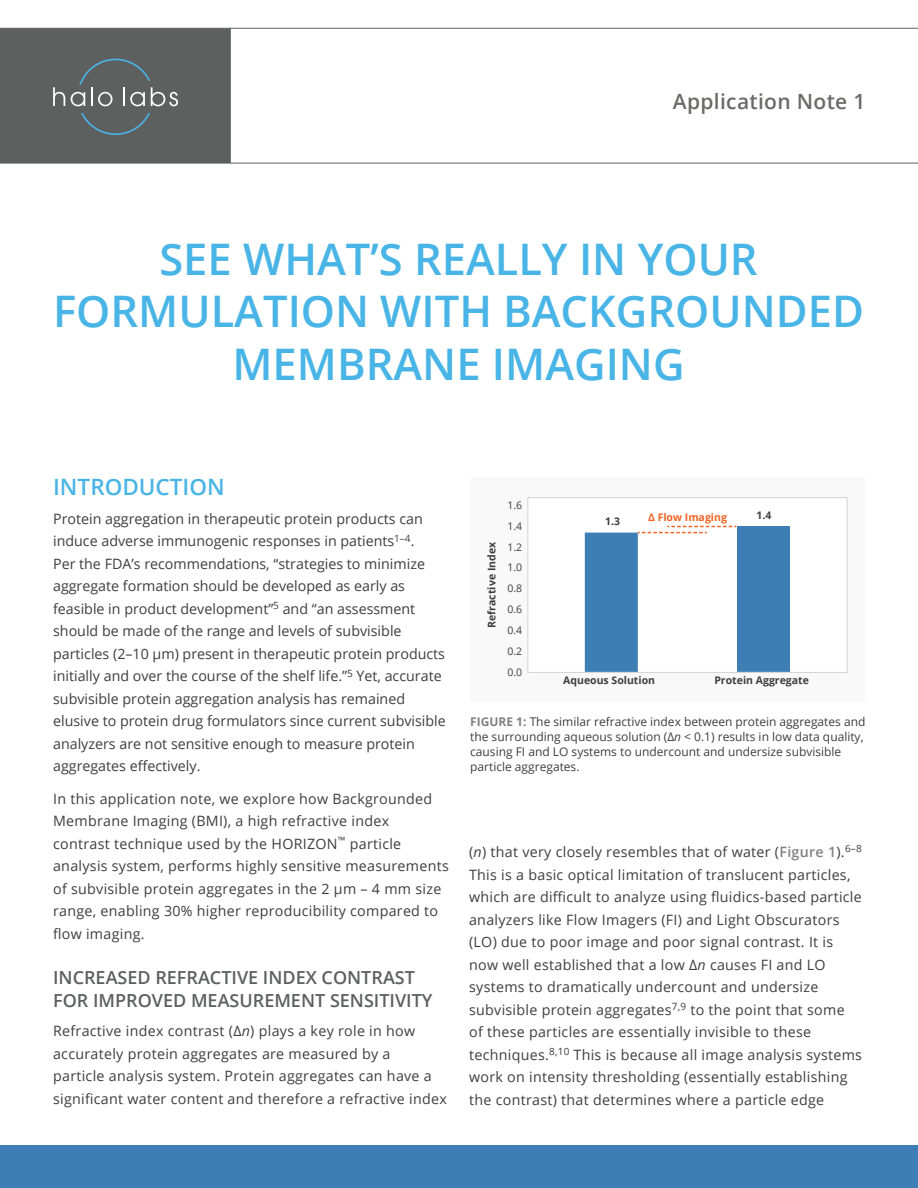
<style>
.page{position:relative;width:918px;height:1188px;background:#fff}
.page>*{position:absolute;margin:0;border:0;box-sizing:border-box;transform-origin:0 0}
.t1{font:600 43.5px/52.2px "Open Sans";color:#49b4e6;text-align:center}
.t2{font:600 22.5px "Open Sans";color:#49b4e6}
.t3{font:600 21px "Open Sans";letter-spacing:.015em;color:#6a6a69}
.t4{font:600 18px/22.5px "Open Sans";color:#5e605f}
.t5{font:14.25px/22.5px "Open Sans";letter-spacing:.02em;color:#3e3e3f}
.t6{font:14.25px/22.5px "Open Sans";color:#3e3e3f}
.t7{font:12px/15px "Open Sans";color:#3e3e3f}
.t8{font:700 10.5px "Open Sans";color:#3e3e3f}
.t9{font:10.5px "Open Sans";color:#3e3e3f}
.t10{font:700 10.5px "Open Sans";color:#f26424}
.s1{font-style:italic}
.s2{font-weight:700;color:#828181}
.s3{font-weight:600;color:#828181}
</style>
<div class="page">
<div style="left:0;top:1145px;width:918px;height:43px;background:#3d7fb5"></div>
<div style="left:470px;top:477px;width:395px;height:225px;background:#f9f9f9"></div>
<div style="left:528px;top:498px;width:319px;height:174px;background:#fff"></div>
<svg style="left:585px;top:526px;width:205px;height:145px"></svg>
<div style="left:528px;top:497px;width:319px;height:176px;border:1px solid #d3d2d2"></div>
<hr style="left:230px;top:163px;width:688px;height:1px;background:#5e605f">
<hr style="left:230px;top:28px;width:688px;height:1px;background:#5e605f">
<div style="left:0;top:28px;width:230px;height:135px;background:#5e605f"></div>
<h3 class="t3" style="left:673px;top:87px;width:194px">Application Note 1</h3>
<h1 class="t1" style="left:53px;top:232px;width:812px">SEE WHAT’S REALLY IN YOUR<br>FORMULATION WITH BACKGROUNDED<br>MEMBRANE IMAGING</h1>
<h2 class="t2" style="left:53px;top:471px;width:173px">INTRODUCTION</h2>
<p class="t6" style="left:53px;top:507px;width:394px">Protein aggregation in therapeutic protein products can induce adverse immunogenic responses in patients<sup>1–4</sup>.<br>Per the FDA’s recommendations, “strategies to minimize aggregate formation should be developed as early as feasible in product development”<sup>5</sup> and “an assessment should be made of the range and levels of subvisible particles (2–10 μm) present in therapeutic protein products initially and over the course of the shelf life.”<sup>5</sup> Yet, accurate subvisible protein aggregation analysis has remained elusive to protein drug formulators since current subvisible analyzers are not sensitive enough to measure protein aggregates effectively.</p>
<p class="t5" style="left:53px;top:787px;width:397px">In this application note, we explore how Backgrounded Membrane Imaging (BMI), a high refractive index contrast technique used by the HORIZON<sup>™</sup> particle analysis system, performs highly sensitive measurements of subvisible protein aggregates in the 2 µm – 4 mm size range, enabling 30% higher reproducibility compared to flow imaging.</p>
<p class="t4" style="left:53px;top:966px;width:381px">INCREASED REFRACTIVE INDEX CONTRAST<br>FOR IMPROVED MEASUREMENT SENSITIVITY</p>
<p class="t5" style="left:53px;top:1019px;width:395px">Refractive index contrast (Δ<span class="s1">n</span>) plays a key role in how accurately protein aggregates are measured by a<br>particle analysis system. Protein aggregates can have a significant water content and therefore a refractive index</p>
<p class="t8" style="left:484px;top:628px;width:87px;rotate:-90deg">Refractive Index</p>
<p class="t9" style="left:507px;top:498px;width:16px">1.6</p>
<p class="t9" style="left:507px;top:519px;width:16px">1.4</p>
<p class="t9" style="left:507px;top:540px;width:16px">1.2</p>
<p class="t9" style="left:507px;top:560px;width:16px">1.0</p>
<p class="t9" style="left:507px;top:581px;width:16px">0.8</p>
<p class="t9" style="left:507px;top:602px;width:16px">0.6</p>
<p class="t9" style="left:507px;top:623px;width:16px">0.4</p>
<p class="t9" style="left:507px;top:644px;width:16px">0.2</p>
<p class="t9" style="left:507px;top:665px;width:16px">0.0</p>
<p class="t8" style="left:605px;top:514px;width:16px">1.3</p>
<p class="t10" style="left:648px;top:510px;width:80px">Δ Flow Imaging</p>
<p class="t8" style="left:757px;top:508px;width:16px">1.4</p>
<p class="t8" style="left:563px;top:673px;width:93px">Aqueous Solution</p>
<p class="t8" style="left:714px;top:673px;width:96px">Protein Aggregate</p>
<p class="t7" style="left:470px;top:714px;width:397px"><span class="s2">Figure 1:</span> The similar refractive index between protein aggregates and the surrounding aqueous solution (Δ<span class="s1">n</span> &lt; 0.1) results in low data quality, causing FI and LO systems to undercount and undersize subvisible particle aggregates.</p>
<p class="t5" style="left:469px;top:840px;width:394px">(<span class="s1">n</span>) that very closely resembles that of water (<span class="s3">Figure 1</span>).<sup>6–8<br></sup>This is a basic optical limitation of translucent particles, which are difficult to analyze using fluidics-based particle analyzers like Flow Imagers (FI) and Light Obscurators (LO) due to poor image and poor signal contrast. It is now well established that a low Δ<span class="s1">n</span> causes FI and LO systems to dramatically undercount and undersize subvisible protein aggregates<sup>7,9</sup> to the point that some<br>of these particles are essentially invisible to these techniques.<sup>8,10</sup> This is because all image analysis systems work on intensity thresholding (essentially establishing the contrast) that determines where a particle edge</p>
</div>
